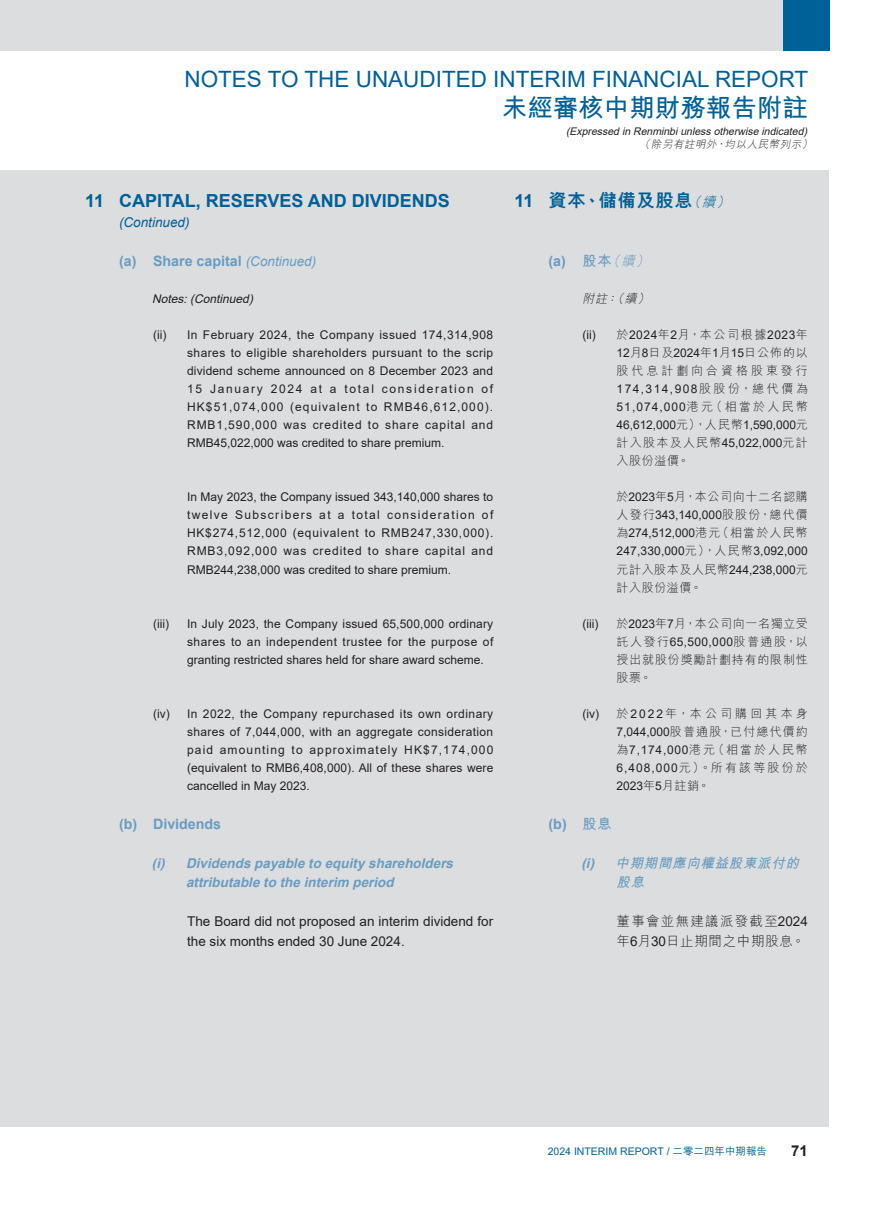
<style>
.page{position:relative;width:893px;height:1212px;background:#fff}
.page>*{position:absolute;margin:0;border:0;box-sizing:border-box;transform-origin:0 0}
.t1{font:700 25.5px "M Hei HK";color:#006198}
.t2{font:22.5px "Arial";color:#006198}
.t3{font:700 18px "Arial";color:#006198}
.t4{font:800 18px "M Hei HK";letter-spacing:.05em;color:#006198}
.t5{font:700 15px "Arial";color:#231f20}
.t6{font:700 14.25px "Arial";color:#689cc0}
.t7{font:13.5px/19.5px "Arial";color:#231f20}
.t8{font:italic 700 13.5px/19.5px "Arial";color:#689cc0}
.t9{font:300 13.5px/19.5px "M Hei HK";letter-spacing:.095em;color:#231f20}
.t10{font:italic 700 13.5px/19.5px "M Hei HK";color:#689cc0}
.t11{font:italic 13.5px "Arial";color:#006198}
.t12{font:12px/18px "Arial";color:#231f20;text-align:justify}
.t13{font:300 12px/18px "M Hei HK";letter-spacing:.105em;color:#231f20;text-align:justify}
.t14{font:300 12px "M Hei HK";letter-spacing:.05em;color:#231f20}
.t15{font:italic 12px "Arial";color:#231f20}
.t16{font:300 12px "M Hei HK";letter-spacing:.245em;color:#231f20}
.t17{font:italic 300 12px "M Hei HK";color:#231f20}
.t18{font:italic 10.5px "Arial";color:#231f20}
.t19{font:500 10.5px "M Hei HK";color:#006198}
.t20{font:italic 300 10.5px "M Hei HK";color:#231f20}
.s1{font-weight:400;font-style:italic;font-size:13.5px}
.s2{font-family:"Arial";font-weight:700}
.s3{font-weight:300;font-style:italic;font-size:13.5px}
.s4{font-family:"M Hei HK"}
.s5{font-family:"M Hei HK";font-weight:300;font-style:italic;font-size:13.5px}
.s6{font-family:"Arial";font-weight:400}
.s7{font-family:"M Hei HK";font-weight:300}
.s8{font-family:"Arial"}
</style>
<div class="page">
<div style="left:0;top:170px;width:829px;height:957px;background:#dcdddf"></div>
<div style="left:782px;top:0;width:47px;height:51px;background:#006198"></div>
<div style="left:0;top:0;width:782px;height:51px;background:#dcdddf"></div>
<h2 class="t2" style="left:184px;top:63px;width:625px">NOTES TO THE UNAUDITED INTERIM FINANCIAL REPORT</h2>
<h1 class="t1" style="left:502px;top:89px;width:308px">未經審核中期財務報告附註</h1>
<p class="t18" style="left:566px;top:124px;width:246px">(Expressed in Renminbiunlessotherwise indicated)</p>
<p class="t20" style="left:640px;top:139px;width:176px">（除另有註明外，均以人民幣列示）</p>
<h3 class="t3" style="left:85px;top:188px;width:366px">11 CAPITAL, RESERVES AND DIVIDENDS</h3>
<p class="t11" style="left:119px;top:213px;width:72px">(Continued)</p>
<p class="t6" style="left:119px;top:251px;width:199px">(a) Share capital <span class="s1">(Continued)</span></p>
<p class="t15" style="left:152px;top:291px;width:106px">Notes:(Continued)</p>
<p class="t12" style="left:153px;top:326px;width:15px">(ii)</p>
<p class="t12" style="left:187px;top:326px;width:308px">In February 2024, the Company issued 174,314,908 shares to eligible shareholders pursuant to the scrip dividend scheme announced on 8 December 2023 and 15 January 2024 at a total consideration of HK$51,074,000 (equivalent to RMB46,612,000).<br>RMB1,590,000 was credited to share capital and RMB45,022,000 was credited to share premium.</p>
<p class="t12" style="left:187px;top:488px;width:308px">In May 2023, the Company issued 343,140,000 shares to twelve Subscribers at a total consideration of HK$274,512,000 (equivalent to RMB247,330,000).<br>RMB3,092,000 was credited to share capital and RMB244,238,000 was credited to share premium.</p>
<p class="t12" style="left:153px;top:614px;width:17px">(iii)</p>
<p class="t12" style="left:187px;top:614px;width:308px">In July 2023, the Company issued 65,500,000 ordinary shares to an independent trustee for the purpose of granting restricted shares held for share award scheme.</p>
<p class="t12" style="left:153px;top:704px;width:18px">(iv)</p>
<p class="t12" style="left:187px;top:704px;width:308px">In 2022, the Company repurchased its own ordinary shares of 7,044,000, with an aggregate consideration paid amounting to approximately HK$7,174,000 (equivalent to RMB6,408,000). All of these shares were cancelled in May 2023.</p>
<p class="t6" style="left:119px;top:813px;width:104px">(b) Dividends</p>
<p class="t8" style="left:186px;top:853px;width:273px;text-indent:-34px">(i) Dividendspayableto equityshareholders attributableto theinterim period</p>
<p class="t7" style="left:187px;top:911px;width:308px">The Board did not proposed an interim dividend for the six months ended 30 June 2024.</p>
<h3 class="t4" style="left:514px;top:192px;width:220px"><span class="s2">11</span> 資本、儲備及股息<span class="s3">（續）</span></h3>
<p class="t6" style="left:549px;top:251px;width:105px">(a) <span class="s4">股本</span><span class="s5">（續）</span></p>
<p class="t17" style="left:583px;top:293px;width:71px">附註：（續）</p>
<p class="t12" style="left:583px;top:326px;width:15px">(ii)</p>
<p class="t13" style="left:617px;top:326px;width:193px">於<span class="s6">2024</span>年<span class="s6">2</span>月，本公司根據<span class="s6">2023</span>年</p>
<p class="t12" style="left:617px;top:344px;width:193px">12<span class="s7">月</span>8<span class="s7">日及</span>2024<span class="s7">年</span>1<span class="s7">月</span>15<span class="s7">日公佈的以</span></p>
<p class="t16" style="left:617px;top:365px;width:193px">股代息計劃向合資格股東發行</p>
<p class="t12" style="left:617px;top:380px;width:193px">174,314,908<span class="s7">股股份，總代價為</span>51,074,000<span class="s7">港元（相當於人民幣</span>46,612,000<span class="s7">元），人民幣</span>1,590,000<span class="s7">元</span></p>
<p class="t13" style="left:617px;top:434px;width:193px">計入股本及人民幣<span class="s6">45,022,000</span>元計入股份溢價。</p>
<p class="t14" style="left:617px;top:491px;width:193px">於<span class="s6">2023</span>年<span class="s6">5</span>月，本公司向十二名認購</p>
<p class="t12" style="left:617px;top:506px;width:193px"><span class="s7">人發行</span>343,140,000<span class="s7">股股份，總代價為</span>274,512,000<span class="s7">港元（相當於人民幣</span>247,330,000<span class="s7">元），人民幣</span>3,092,000<span class="s7">元計入股本及人民幣</span>244,238,000<span class="s7">元</span></p>
<p class="t13" style="left:617px;top:578px;width:87px">計入股份溢價。</p>
<p class="t12" style="left:583px;top:614px;width:17px">(iii)</p>
<p class="t13" style="left:617px;top:614px;width:193px">於<span class="s6">2023</span>年<span class="s6">7</span>月，本公司向一名獨立受託人發行<span class="s6">65,500,000</span>股普通股，以授出就股份獎勵計劃持有的限制性股票。</p>
<p class="t12" style="left:583px;top:704px;width:18px">(iv)</p>
<p class="t13" style="left:617px;top:704px;width:193px">於<span class="s6">2022</span>年，本公司購回其本身<span class="s6">7,044,000</span>股普通股，已付總代價約為<span class="s6">7,174,000</span>港元（相當於人民幣<span class="s6">6,408,000</span>元）。所有該等股份於</p>
<p class="t12" style="left:617px;top:776px;width:95px">2023<span class="s7">年</span>5<span class="s7">月註銷。</span></p>
<p class="t6" style="left:549px;top:813px;width:65px">(b) <span class="s4">股息</span></p>
<p class="t10" style="left:617px;top:852px;width:188px;text-indent:-35px"><span class="s8">(i)</span> 中期期間應向權益股東派付的股息</p>
<p class="t9" style="left:617px;top:911px;width:193px">董事會並無建議派發截至<span class="s6">2024</span>年<span class="s6">6</span>月<span class="s6">30</span>日止期間之中期股息。</p>
<p class="t19" style="left:548px;top:1144px;width:221px">2024 INTERIM REPORT / 二零二四年中期報告</p>
<p class="t5" style="left:791px;top:1140px;width:18px">71</p>
</div>
